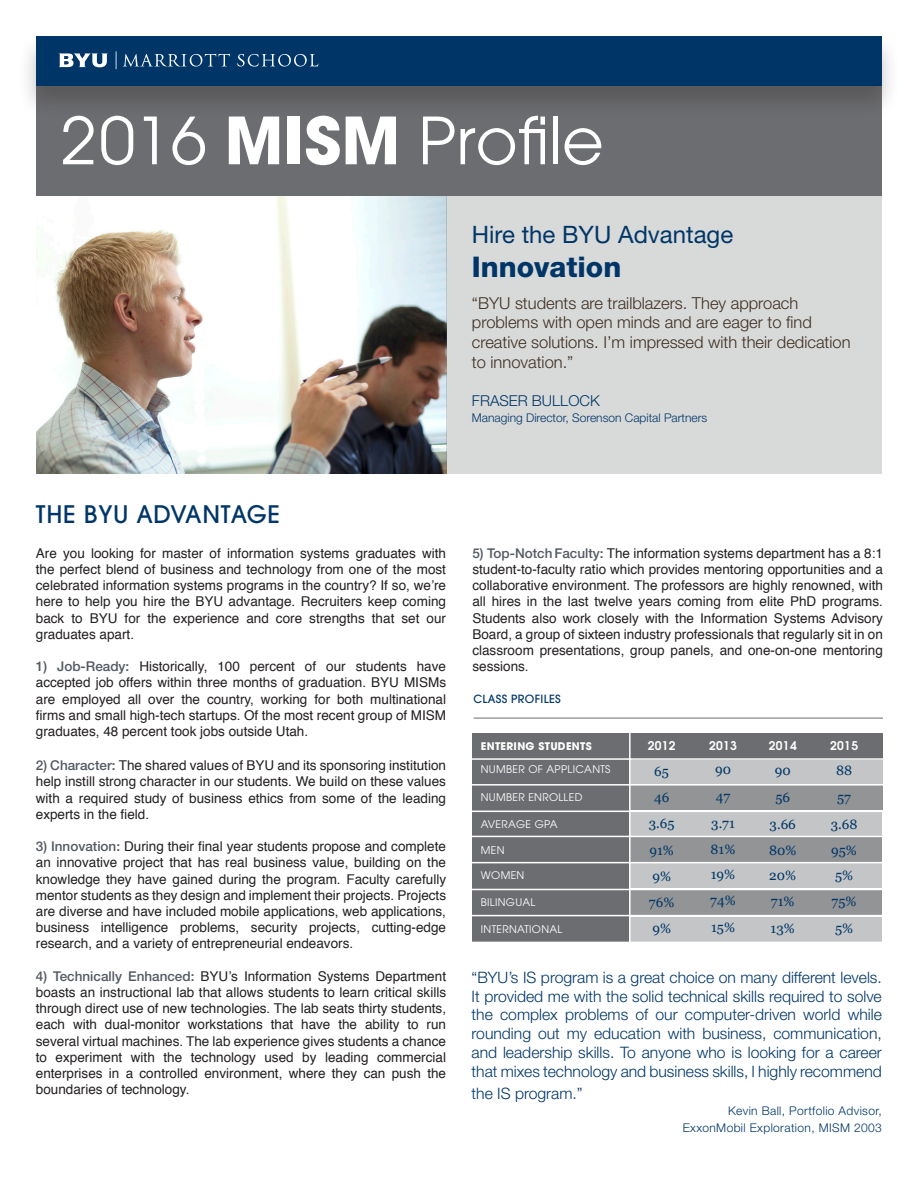
<style>
.page{position:relative;width:918px;height:1188px;background:#fff}
.page>*{position:absolute;margin:0;border:0;box-sizing:border-box;transform-origin:0 0}
.t1{font:64.5px "Avant Garde";color:#fff}
.t2{font:800 28.5px "Helvetica Neue LT Std";color:#003667}
.t3{font:24px "Helvetica Neue LT Std";color:#003667}
.t4{font:500 24px "Avant Garde";letter-spacing:.03em;color:#003667}
.t5{font:300 16.5px/19.8px "Helvetica Neue LT Std";color:#3f2f22}
.t6{font:300 15.75px/18.9px "Helvetica Neue LT Std";color:#003667;text-align:justify}
.t7{font:300 15px "Helvetica Neue LT Std";color:#003667}
.t8{font:13.5px/16.2px "Helvetica";color:#231f20;text-align:justify}
.t9{font:13.5px "Georgia";color:#003667}
.t10{font:300 12px "Helvetica Neue LT Std";letter-spacing:.03em;color:#003667}
.t11{font:300 12px "Helvetica Neue LT Std";color:#003667}
.t12{font:600 12px "Avant Garde";letter-spacing:.03em;color:#fff}
.t13{font:500 11.25px "Avant Garde";letter-spacing:.03em;color:#003667}
.t14{font:10.5px "Avant Garde";letter-spacing:.03em;color:#fff}
.t15{font:700 10.5px "Avant Garde";letter-spacing:.03em;color:#fff}
.s1{font-weight:700}
.s2{font-family:"Helvetica Neue LT Std";font-weight:500;color:#545962}
</style>
<div class="page">
<img style="left:36px;top:196px;width:410px;height:278px">
<div style="left:446px;top:185px;width:436px;height:289px;background:#d8d9d9"></div>
<hr style="left:474px;top:718px;width:409px;height:1px;background:#6c6d70">
<div style="left:36px;top:85px;width:846px;height:111px;background:#6c6d70"></div>
<div style="left:18px;top:33px;width:882px;height:86px;background:#231f20;opacity:.27"></div>
<div style="left:36px;top:36px;width:846px;height:50px;background:#003667"></div>
<svg style="left:59px;top:53px;width:49px;height:14px"></svg>
<svg style="left:116px;top:51px;width:1px;height:18px"></svg>
<svg style="left:123px;top:54px;width:107px;height:13px"></svg>
<svg style="left:237px;top:54px;width:81px;height:13px"></svg>
<div style="left:611px;top:733px;width:271px;height:27px;background:#6c6d70"></div>
<div style="left:610px;top:890px;width:272px;height:25px;background:#939496"></div>
<div style="left:610px;top:837px;width:272px;height:25px;background:#939496"></div>
<div style="left:611px;top:785px;width:271px;height:25px;background:#939496"></div>
<div style="left:610px;top:917px;width:272px;height:25px;background:#c4c5c6"></div>
<div style="left:610px;top:863px;width:272px;height:25px;background:#c4c5c6"></div>
<div style="left:610px;top:811px;width:272px;height:25px;background:#c4c5c6"></div>
<div style="left:611px;top:759px;width:271px;height:25px;background:#c4c5c6"></div>
<div style="left:472px;top:733px;width:157px;height:209px;background:#6c6d70"></div>
<hr style="left:467px;top:784px;width:437px;height:2px;background:#fff">
<hr style="left:467px;top:811px;width:437px;height:1px;background:#fff">
<hr style="left:463px;top:836px;width:438px;height:1px;background:#fff">
<hr style="left:459px;top:862px;width:437px;height:1px;background:#fff">
<hr style="left:458px;top:889px;width:437px;height:1px;background:#fff">
<hr style="left:458px;top:915px;width:437px;height:1px;background:#fff">
<hr style="left:452px;top:758px;width:466px;height:2px;background:#fff">
<hr style="left:629px;top:729px;width:2px;height:248px;background:#fff">
<p class="t1" style="left:60px;top:103px;width:545px">2016 <span class="s1">MISM</span> Profile</p>
<p class="t3" style="left:472px;top:220px;width:263px">Hire the BYU Advantage</p>
<p class="t2" style="left:472px;top:250px;width:151px">Innovation</p>
<p class="t5" style="left:472px;top:292px;width:380px">“BYU students are trailblazers. They approach problems with open minds and are eager to find creative solutions. I’m impressed with their dedication to innovation.”</p>
<p class="t7" style="left:472px;top:391px;width:129px">FRASER BULLOCK</p>
<p class="t11" style="left:472px;top:411px;width:237px">Managing Director, Sorenson Capital Partners</p>
<p class="t4" style="left:36px;top:499px;width:246px">THE BYU ADVANTAGE</p>
<p class="t8" style="left:36px;top:545px;width:412px">Are you looking for master of information systems graduates with the perfect blend of business and technology from one of the most celebrated information systems programs in the country? If so, we’re here to help you hire the BYU advantage. Recruiters keep coming back to BYU for the experience and core strengths that set our graduates apart.</p>
<p class="t8" style="left:36px;top:659px;width:412px"><span class="s2">1) Job-Ready:</span> Historically, 100 percent of our students have accepted job offers within three months of graduation. BYU MISMs are employed all over the country, working for both multinational firms and small high-tech startups. Of the most recent group of MISM graduates, 48 percent took jobs outside Utah.</p>
<p class="t8" style="left:36px;top:758px;width:412px"><span class="s2">2) Character:</span> The shared values of BYU and its sponsoring institution help instill strong character in our students. We build on these values with a required study of business ethics from some of the leading experts in the field.</p>
<p class="t8" style="left:36px;top:839px;width:412px"><span class="s2">3) Innovation:</span> During their final year students propose and complete an innovative project that has real business value, building on the knowledge they have gained during the program. Faculty carefully mentor students as they design and implement their projects. Projects are diverse and have included mobile applications, web applications, business intelligence problems, security projects, cutting-edge research, and a variety of entrepreneurial endeavors.</p>
<p class="t8" style="left:36px;top:968px;width:412px"><span class="s2">4) Technically Enhanced:</span> BYU’s Information Systems Department boasts an instructional lab that allows students to learn critical skills through direct use of new technologies. The lab seats thirty students, each with dual-monitor workstations that have the ability to run several virtual machines. The lab experience gives students a chance to experiment with the technology used by leading commercial enterprises in a controlled environment, where they can push the boundaries of technology.</p>
<p class="t8" style="left:472px;top:545px;width:412px"><span class="s2">5) Top-Notch Faculty:</span> The information systems department has a 8:1 student-to-faculty ratio which provides mentoring opportunities and a collaborative environment. The professors are highly renowned, with all hires in the last twelve years coming from elite PhD programs.<br>Students also work closely with the Information Systems Advisory Board, a group of sixteen industry professionals that regularly sit in on classroom presentations, group panels, and one-on-one mentoring sessions.</p>
<p class="t13" style="left:473px;top:692px;width:89px">CLASS PROFILES</p>
<p class="t15" style="left:481px;top:739px;width:112px">ENTERING STUDENTS</p>
<p class="t12" style="left:648px;top:738px;width:29px">2012</p>
<p class="t9" style="left:654px;top:762px;width:16px">65</p>
<p class="t9" style="left:654px;top:788px;width:17px">46</p>
<p class="t9" style="left:649px;top:814px;width:27px">3.65</p>
<p class="t9" style="left:649px;top:840px;width:26px">91%</p>
<p class="t9" style="left:652px;top:866px;width:20px">9%</p>
<p class="t9" style="left:649px;top:892px;width:27px">76%</p>
<p class="t9" style="left:652px;top:918px;width:20px">9%</p>
<p class="t14" style="left:481px;top:763px;width:131px">NUMBER OF APPLICANTS</p>
<p class="t14" style="left:481px;top:791px;width:103px">NUMBER ENROLLED</p>
<p class="t14" style="left:481px;top:818px;width:78px">AVERAGE GPA</p>
<p class="t14" style="left:481px;top:844px;width:25px">MEN</p>
<p class="t14" style="left:481px;top:869px;width:45px">WOMEN</p>
<p class="t14" style="left:481px;top:896px;width:56px">BILINGUAL</p>
<p class="t14" style="left:481px;top:923px;width:83px">INTERNATIONAL</p>
<p class="t12" style="left:709px;top:738px;width:29px">2013</p>
<p class="t9" style="left:715px;top:760px;width:17px">90</p>
<p class="t9" style="left:716px;top:787px;width:16px">47</p>
<p class="t9" style="left:711px;top:814px;width:25px">3.71</p>
<p class="t9" style="left:711px;top:839px;width:26px">81%</p>
<p class="t9" style="left:711px;top:865px;width:26px">19%</p>
<p class="t9" style="left:710px;top:890px;width:27px">74%</p>
<p class="t9" style="left:711px;top:917px;width:25px">15%</p>
<p class="t12" style="left:769px;top:737px;width:29px">2014</p>
<p class="t9" style="left:775px;top:761px;width:17px">90</p>
<p class="t9" style="left:775px;top:788px;width:16px">56</p>
<p class="t9" style="left:770px;top:815px;width:28px">3.66</p>
<p class="t9" style="left:769px;top:840px;width:29px">80%</p>
<p class="t9" style="left:769px;top:866px;width:28px">20%</p>
<p class="t9" style="left:771px;top:891px;width:25px">71%</p>
<p class="t9" style="left:771px;top:918px;width:26px">13%</p>
<p class="t12" style="left:830px;top:737px;width:29px">2015</p>
<p class="t9" style="left:836px;top:761px;width:18px">88</p>
<p class="t9" style="left:837px;top:788px;width:15px">57</p>
<p class="t9" style="left:831px;top:815px;width:28px">3.68</p>
<p class="t9" style="left:831px;top:840px;width:27px">95%</p>
<p class="t9" style="left:835px;top:866px;width:20px">5%</p>
<p class="t9" style="left:832px;top:891px;width:26px">75%</p>
<p class="t9" style="left:835px;top:918px;width:20px">5%</p>
<p class="t6" style="left:472px;top:967px;width:412px">“BYU’s IS program is a great choice on many different levels.<br>It provided me with the solid technical skills required to solve the complex problems of our computer-driven world while rounding out my education with business, communication, and leadership skills. To anyone who is looking for a career that mixes technology and business skills, I highly recommend</p>
<p class="t6" style="left:472px;top:1083px;width:113px">the IS program.”</p>
<p class="t10" style="left:728px;top:1104px;width:155px">Kevin Ball, Portfolio Advisor,</p>
<p class="t10" style="left:683px;top:1120px;width:201px">ExxonMobil Exploration, MISM 2003</p>
</div>
